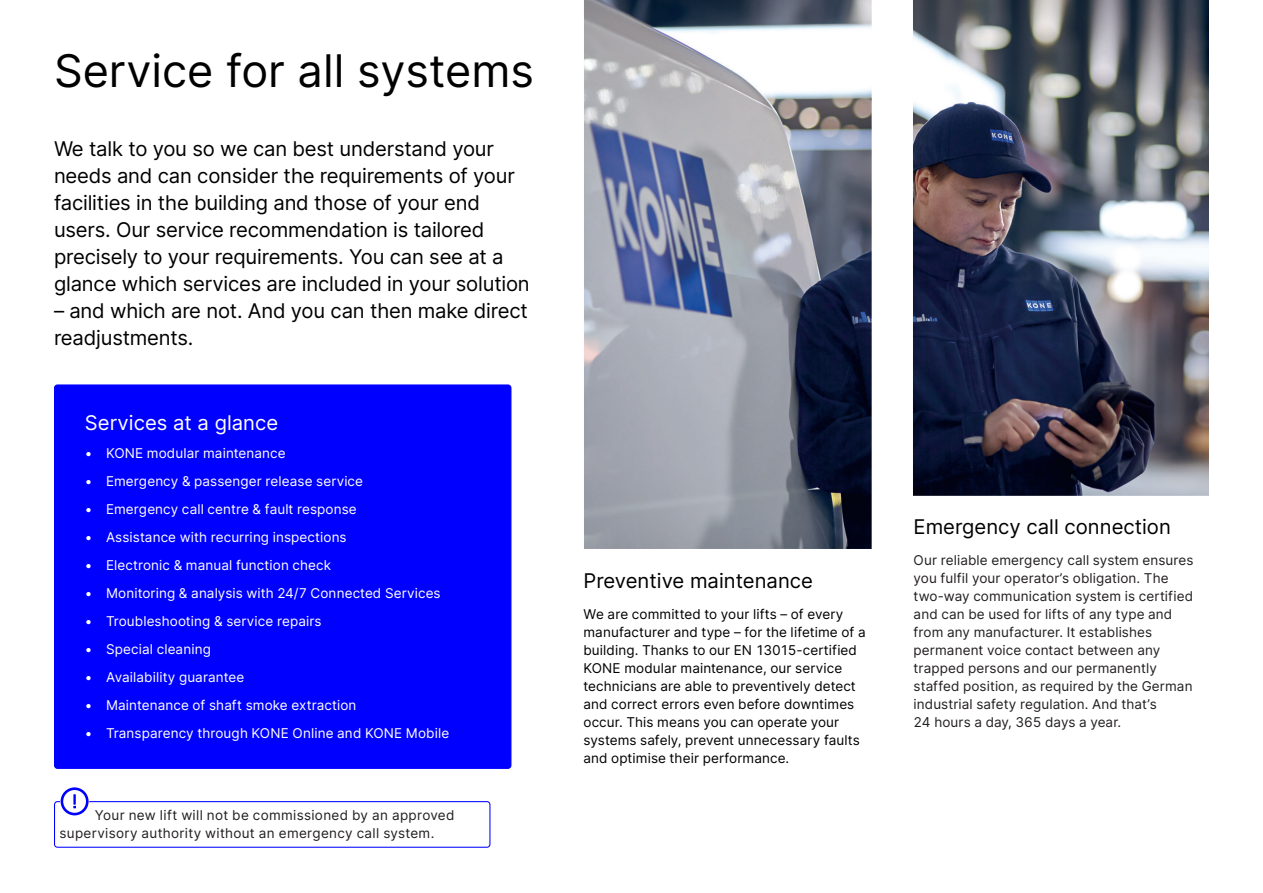
<style>
.page{position:relative;width:1263px;height:893px;background:#fff}
.page>*{position:absolute;margin:0;border:0;box-sizing:border-box;transform-origin:0 0}
.Headline_30_30__blue{font:45px "Inter";color:#000}
.Lead_Information_groß_klein_13_5_16_blue{font:20.25px/27px "Inter";letter-spacing:-.01em;color:#000}
.Information_Versalien_13_5_16_blue{font:20.25px "Inter";color:#000}
.Information_Versalien_13_5_16_blue-2{font:20.25px "Inter";color:#fff}
.body_copy_9_12_ultra_dark_grey{font:13.5px/18px "Inter";letter-spacing:.01em;color:#231f20}
.Info_box_and_list_bodycopy_9_12_ultra_da{font:13.5px "Inter";letter-spacing:.01em;color:#fff}
.body_copy_9_12_ultra_dark_grey-2{font:13.5px/18px "Inter";letter-spacing:.01em;color:#000}
</style>
<div class="page">
<div style="left:55px;top:385px;width:456px;height:383px;background:#00f;border-radius:3px"></div>
<div style="left:54px;top:801px;width:436px;height:47px;border:1px solid #00f;border-radius:3px"></div>
<svg style="left:60px;top:787px;width:29px;height:29px"></svg>
<svg style="left:61px;top:787px;width:28px;height:28px"></svg>
<img style="left:584px;top:0;width:625px;height:549px">
<p class="Headline_30_30__blue" style="left:54px;top:38px;width:482px">Service for all systems</p>
<p class="Lead_Information_groß_klein_13_5_16_blue" style="left:54px;top:135px;width:477px">We talk to you so we can best understand your needs and can consider the requirements of your facilities in the building and those of your end users. Our service recommendation is tailored precisely to your requirements. You can see at a glance which services are included in your solution</p>
<p class="Lead_Information_groß_klein_13_5_16_blue" style="left:54px;top:297px;width:475px">– and which are not. And you can then make direct readjustments.</p>
<p class="Information_Versalien_13_5_16_blue-2" style="left:85px;top:408px;width:195px">Services at a glance</p>
<p class="Info_box_and_list_bodycopy_9_12_ultra_da" style="left:85px;top:443px;width:202px">• KONE modular maintenance</p>
<p class="Info_box_and_list_bodycopy_9_12_ultra_da" style="left:85px;top:471px;width:280px">• Emergency &amp; passenger release service</p>
<p class="Info_box_and_list_bodycopy_9_12_ultra_da" style="left:85px;top:499px;width:273px">• Emergency call centre &amp; fault response</p>
<p class="Info_box_and_list_bodycopy_9_12_ultra_da" style="left:85px;top:527px;width:263px">• Assistance with recurring inspections</p>
<p class="Info_box_and_list_bodycopy_9_12_ultra_da" style="left:85px;top:555px;width:248px">• Electronic &amp; manual function check</p>
<p class="Info_box_and_list_bodycopy_9_12_ultra_da" style="left:85px;top:583px;width:357px">• Monitoring &amp; analysis with 24/7 Connected Services</p>
<p class="Info_box_and_list_bodycopy_9_12_ultra_da" style="left:85px;top:611px;width:238px">• Troubleshooting &amp; service repairs</p>
<p class="Info_box_and_list_bodycopy_9_12_ultra_da" style="left:85px;top:639px;width:128px">• Special cleaning</p>
<p class="Info_box_and_list_bodycopy_9_12_ultra_da" style="left:85px;top:667px;width:161px">• Availability guarantee</p>
<p class="Info_box_and_list_bodycopy_9_12_ultra_da" style="left:85px;top:695px;width:273px">• Maintenance of shaft smoke extraction</p>
<p class="Info_box_and_list_bodycopy_9_12_ultra_da" style="left:85px;top:723px;width:366px">• Transparency through KONE Online and KONE Mobile</p>
<p class="body_copy_9_12_ultra_dark_grey" style="left:60px;top:805px;width:396px;text-indent:35px">Your new lift will not be commissioned by an approved supervisory authority without an emergency call system.</p>
<p class="Information_Versalien_13_5_16_blue" style="left:583px;top:566px;width:231px">Preventive maintenance</p>
<p class="body_copy_9_12_ultra_dark_grey-2" style="left:583px;top:605px;width:284px">We are committed to your lifts – of every manufacturer and type – for the lifetime of a building. Thanks to our EN 13015-certified KONE modular maintenance, our service technicians are able to preventively detect and correct errors even before downtimes occur. This means you can operate your systems safely, prevent unnecessary faults and optimise their performance.</p>
<p class="Information_Versalien_13_5_16_blue" style="left:914px;top:512px;width:259px">Emergency call connection</p>
<p class="body_copy_9_12_ultra_dark_grey" style="left:914px;top:551px;width:281px">Our reliable emergency call system ensures you fulfil your operator’s obligation. The two-way communication system is certified and can be used for lifts of any type and from any manufacturer. It establishes permanent voice contact between any trapped persons and our permanently staffed position, as required by the German industrial safety regulation. And that’s<br>24 hours a day, 365 days a year.</p>
</div>
